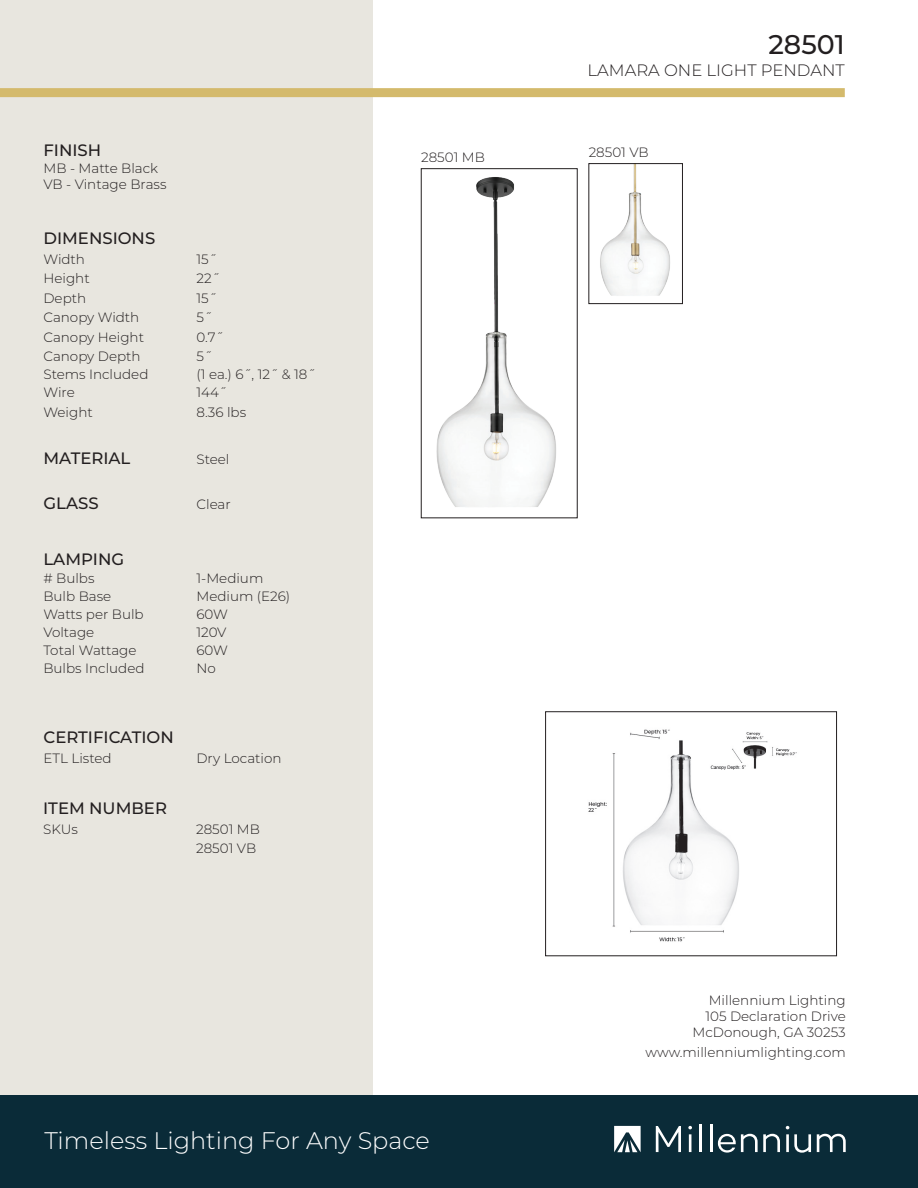
<style>
.page{position:relative;width:918px;height:1188px;background:#fff}
.page>*{position:absolute;margin:0;border:0;box-sizing:border-box;transform-origin:0 0}
.t1{font:500 27px "Montserrat";color:#231f20}
.t2{font:300 24px "Montserrat";color:#fff}
.t3{font:500 16.5px "Montserrat";color:#231f20}
.t4{font:300 16.5px "Montserrat";color:#231f20}
.t5{font:300 13.5px "Montserrat";color:#231f20}
</style>
<div class="page">
<div style="left:0;top:0;width:373px;height:1188px;background:#e8e6df"></div>
<div style="left:0;top:1095px;width:918px;height:93px;background:#0a2b38"></div>
<div style="left:0;top:88px;width:845px;height:9px;background:#d4ba6c"></div>
<svg style="left:656px;top:1126px;width:25px;height:26px"></svg>
<svg style="left:688px;top:1126px;width:4px;height:26px"></svg>
<hr style="left:699px;top:1125px;width:3px;height:27px;background:#fff">
<hr style="left:710px;top:1125px;width:2px;height:27px;background:#fff">
<svg style="left:718px;top:1134px;width:62px;height:19px"></svg>
<svg style="left:786px;top:1126px;width:25px;height:27px"></svg>
<svg style="left:817px;top:1134px;width:29px;height:18px"></svg>
<svg style="left:614px;top:1126px;width:27px;height:26px"></svg>
<img style="left:436px;top:177px;width:120px;height:330px">
<div style="left:421px;top:168px;width:156px;height:350px;border:1px solid #231f20"></div>
<img style="left:600px;top:165px;width:70px;height:131px">
<div style="left:589px;top:163px;width:94px;height:141px;border:1px solid #231f20"></div>
<img style="left:588px;top:729px;width:209px;height:213px">
<div style="left:545px;top:712px;width:292px;height:244px;border:1px solid #231f20"></div>
<p class="t3" style="left:43px;top:139px;width:59px">FINISH</p>
<p class="t5" style="left:43px;top:159px;width:116px">MB - Matte Black</p>
<p class="t5" style="left:43px;top:175px;width:125px">VB - Vintage Brass</p>
<p class="t3" style="left:43px;top:227px;width:113px">DIMENSIONS</p>
<p class="t5" style="left:43px;top:250px;width:43px">Width</p>
<p class="t5" style="left:196px;top:250px;width:22px">15˝</p>
<p class="t5" style="left:43px;top:269px;width:48px">Height</p>
<p class="t5" style="left:196px;top:269px;width:25px">22˝</p>
<p class="t5" style="left:43px;top:289px;width:44px">Depth</p>
<p class="t5" style="left:196px;top:289px;width:22px">15˝</p>
<p class="t5" style="left:43px;top:308px;width:97px">Canopy Width</p>
<p class="t5" style="left:196px;top:308px;width:17px">5˝</p>
<p class="t5" style="left:43px;top:328px;width:102px">Canopy Height</p>
<p class="t5" style="left:196px;top:328px;width:29px">0.7˝</p>
<p class="t5" style="left:43px;top:347px;width:99px">Canopy Depth</p>
<p class="t5" style="left:196px;top:347px;width:17px">5˝</p>
<p class="t5" style="left:43px;top:365px;width:106px">Stems Included</p>
<p class="t5" style="left:196px;top:365px;width:120px">(1 ea.) 6˝, 12˝ &amp; 18˝</p>
<p class="t5" style="left:43px;top:383px;width:33px">Wire</p>
<p class="t5" style="left:196px;top:383px;width:32px">144˝</p>
<p class="t5" style="left:43px;top:403px;width:51px">Weight</p>
<p class="t5" style="left:196px;top:403px;width:51px">8.36 lbs</p>
<p class="t3" style="left:43px;top:446px;width:88px">MATERIAL</p>
<p class="t5" style="left:196px;top:450px;width:34px">Steel</p>
<p class="t3" style="left:43px;top:492px;width:57px">GLASS</p>
<p class="t5" style="left:196px;top:495px;width:36px">Clear</p>
<p class="t3" style="left:43px;top:547px;width:82px">LAMPING</p>
<p class="t5" style="left:43px;top:569px;width:53px"># Bulbs</p>
<p class="t5" style="left:196px;top:569px;width:68px">1-Medium</p>
<p class="t5" style="left:43px;top:587px;width:69px">Bulb Base</p>
<p class="t5" style="left:196px;top:587px;width:95px">Medium (E26)</p>
<p class="t5" style="left:43px;top:605px;width:102px">Watts per Bulb</p>
<p class="t5" style="left:196px;top:605px;width:33px">60W</p>
<p class="t5" style="left:43px;top:623px;width:52px">Voltage</p>
<p class="t5" style="left:196px;top:623px;width:32px">120V</p>
<p class="t5" style="left:43px;top:641px;width:95px">Total Wattage</p>
<p class="t5" style="left:196px;top:641px;width:33px">60W</p>
<p class="t5" style="left:43px;top:659px;width:103px">Bulbs Included</p>
<p class="t5" style="left:196px;top:659px;width:21px">No</p>
<p class="t3" style="left:43px;top:726px;width:132px">CERTIFICATION</p>
<p class="t5" style="left:43px;top:749px;width:70px">ETL Listed</p>
<p class="t5" style="left:196px;top:749px;width:87px">Dry Location</p>
<p class="t3" style="left:43px;top:797px;width:125px">ITEM NUMBER</p>
<p class="t5" style="left:43px;top:820px;width:36px">SKUs</p>
<p class="t5" style="left:196px;top:820px;width:65px">28501 MB</p>
<p class="t5" style="left:196px;top:839px;width:61px">28501 VB</p>
<p class="t5" style="left:421px;top:148px;width:65px">28501 MB</p>
<p class="t2" style="left:44px;top:1124px;width:387px">Timeless Lighting For Any Space</p>
<p class="t1" style="left:768px;top:25px;width:78px">28501</p>
<p class="t4" style="left:588px;top:59px;width:259px">LAMARA ONE LIGHT PENDANT</p>
<p class="t5" style="left:589px;top:143px;width:61px">28501 VB</p>
<p class="t5" style="left:709px;top:991px;width:139px">Millennium Lighting</p>
<p class="t5" style="left:705px;top:1007px;width:142px">105 Declaration Drive</p>
<p class="t5" style="left:692px;top:1023px;width:155px">McDonough, GA 30253</p>
<p class="t5" style="left:645px;top:1043px;width:202px">www.millenniumlighting.com</p>
</div>
